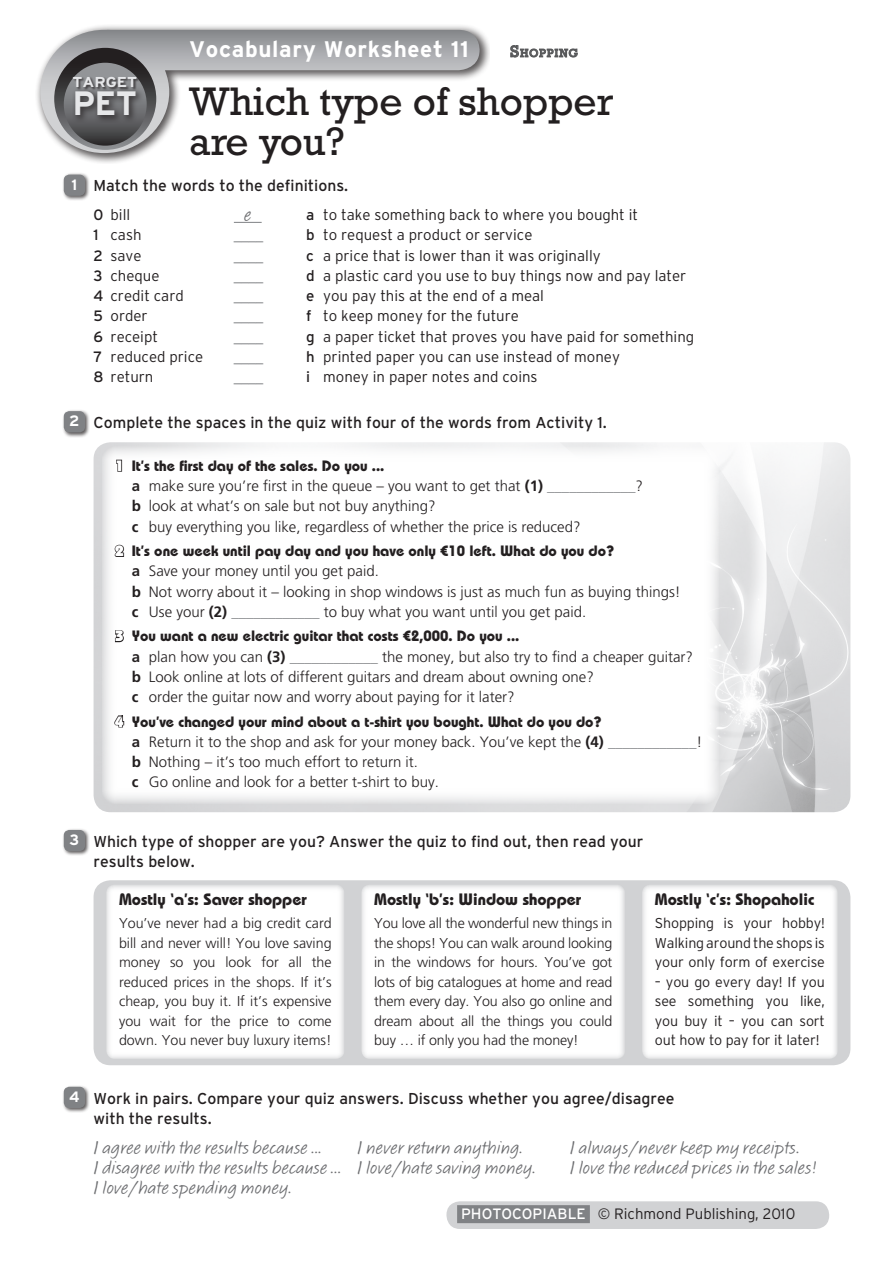
<style>
.page{position:relative;width:893px;height:1263px;background:#fff}
.page>*{position:absolute;margin:0;border:0;box-sizing:border-box;transform-origin:0 0}
.t1{font:40.5px/40.5px "Rockwell Std";color:#231f20}
.t2{font:33.75px "Interstate II Bold";color:#e6e7e9}
.t3{font:22.5px "Interstate II Bold";letter-spacing:.03em;color:#fff}
.t4{font:18.75px "Calliope MVB";color:#6c6d70}
.t5{font:700 16.5px "Bauhaus Std";color:#231f20}
.t6{font:15.75px/20.2px "Interstate II";color:#231f20}
.t7{font:300 15px/20.2px "Frutiger LT Std";color:#231f20}
.t8{font:300 15px "Interstate II";color:#231f20}
.t9{font:700 15px "Bauhaus Std";color:#231f20}
.t10{font:300 15px "Interstate II";color:#808285}
.t11{font:14.4px "Interstate II Bold";color:#e6e7e9;scale:1.11 1}
.t12{font:300 14.25px/19.5px "Frutiger LT Std";letter-spacing:-.005em;color:#231f20;text-align:justify}
.t13{font:300 14.25px/19.5px "Interstate II";letter-spacing:-.01em;color:#231f20;text-align:justify}
.t14{font:11.55px "Rockwell Std";letter-spacing:.075em;color:#57585a}
.s1{font-size:16.5px}
.s2{font-family:"Interstate II Bold";font-size:15px;color:#fff}
.s3{font-weight:400}
.s4{font-weight:800;color:#fff}
.s5{font-weight:700}
.s6{color:#808285}
.s7{font-weight:400;color:#fff}
</style>
<div class="page">
<svg style="left:510px;top:45px;width:68px;height:13px"></svg>
<div style="left:33px;top:22px;width:457px;height:141px;background:#231f20;opacity:.75"></div>
<svg style="left:40px;top:30px;width:440px;height:123px"></svg>
<svg style="left:54px;top:48px;width:102px;height:102px;background:#434244"></svg>
<svg style="left:64px;top:63px;width:83px;height:83px;background:#636466"></svg>
<div style="left:70px;top:86px;width:74px;height:36px;background:#231f20;opacity:.75"></div>
<div style="left:73px;top:77px;width:67px;height:14px;background:#231f20;opacity:.75"></div>
<svg style="left:234px;top:222px;width:28px;height:1px"></svg>
<div style="left:62px;top:173px;width:28px;height:28px;background:#231f20;opacity:.75"></div>
<div style="left:64px;top:175px;width:21px;height:21px;background:#808285;border-radius:6px"></div>
<div style="left:62px;top:409px;width:28px;height:29px;background:#231f20;opacity:.75"></div>
<div style="left:64px;top:411px;width:21px;height:21px;background:#808285;border-radius:6px"></div>
<div style="left:62px;top:828px;width:28px;height:29px;background:#231f20;opacity:.75"></div>
<div style="left:64px;top:830px;width:21px;height:21px;background:#808285;border-radius:6px"></div>
<div style="left:62px;top:1085px;width:28px;height:28px;background:#231f20;opacity:.75"></div>
<div style="left:64px;top:1087px;width:21px;height:21px;background:#808285;border-radius:6px"></div>
<div style="left:446px;top:1201px;width:383px;height:28px;background:#d1d2d4;border-radius:13px"></div>
<div style="left:457px;top:1205px;width:133px;height:18px;background:#808285"></div>
<div style="left:94px;top:880px;width:756px;height:185px;background:#d1d2d4;border-radius:17px"></div>
<div style="left:106px;top:884px;width:238px;height:175px;background:#fff;border-radius:9px"></div>
<div style="left:361px;top:884px;width:264px;height:175px;background:#fff;border-radius:9px"></div>
<div style="left:642px;top:884px;width:196px;height:175px;background:#fff;border-radius:9px"></div>
<img style="left:94px;top:442px;width:756px;height:370px">
<div style="left:102px;top:446px;width:617px;height:358px;background:#fff"></div>
<svg style="left:116px;top:459px;width:7px;height:13px"></svg>
<svg style="left:114px;top:544px;width:11px;height:13px"></svg>
<svg style="left:114px;top:630px;width:10px;height:13px"></svg>
<svg style="left:114px;top:715px;width:11px;height:13px"></svg>
<p class="t11" style="left:72px;top:74px;width:60px">TARGET</p>
<h2 class="t2" style="left:73px;top:84px;width:66px">PET</h2>
<h3 class="t3" style="left:189px;top:36px;width:281px">Vocabulary Worksheet 11</h3>
<p class="t14" style="left:510px;top:46px;width:69px"><span class="s1">S</span>hopping</p>
<h1 class="t1" style="left:189px;top:80px;width:426px">Which type of shopper are you?</h1>
<p class="t6" style="left:72px;top:176px;width:278px"><span class="s2">1</span> Match the words to the definitions.</p>
<p class="t8" style="left:94px;top:206px;width:38px"><span class="s3">0</span> bill</p>
<p class="t4" style="left:244px;top:203px;width:9px">e</p>
<p class="t8" style="left:306px;top:206px;width:333px"><span class="s3">a</span> to take something back to where you bought it</p>
<p class="t8" style="left:94px;top:227px;width:50px"><span class="s3">1</span> cash</p>
<p class="t10" style="left:234px;top:227px;width:31px">____</p>
<p class="t8" style="left:306px;top:227px;width:228px"><span class="s3">b</span> to request a product or service</p>
<p class="t8" style="left:94px;top:247px;width:50px"><span class="s3">2</span> save</p>
<p class="t10" style="left:234px;top:247px;width:31px">____</p>
<p class="t8" style="left:306px;top:247px;width:296px"><span class="s3">c</span> a price that is lower than it was originally</p>
<p class="t8" style="left:94px;top:267px;width:68px"><span class="s3">3</span> cheque</p>
<p class="t10" style="left:234px;top:267px;width:31px">____</p>
<p class="t8" style="left:306px;top:267px;width:382px"><span class="s3">d</span> a plastic card you use to buy things now and pay later</p>
<p class="t8" style="left:94px;top:287px;width:92px"><span class="s3">4</span> credit card</p>
<p class="t10" style="left:234px;top:287px;width:31px">____</p>
<p class="t8" style="left:306px;top:287px;width:239px"><span class="s3">e</span> you pay this at the end of a meal</p>
<p class="t8" style="left:94px;top:308px;width:56px"><span class="s3">5</span> order</p>
<p class="t10" style="left:234px;top:308px;width:31px">____</p>
<p class="t8" style="left:306px;top:308px;width:214px"><span class="s3">f</span> to keep money for the future</p>
<p class="t8" style="left:94px;top:328px;width:66px"><span class="s3">6</span> receipt</p>
<p class="t10" style="left:234px;top:328px;width:31px">____</p>
<p class="t8" style="left:306px;top:328px;width:389px"><span class="s3">g</span> a paper ticket that proves you have paid for something</p>
<p class="t8" style="left:94px;top:348px;width:111px"><span class="s3">7</span> reduced price</p>
<p class="t10" style="left:234px;top:348px;width:31px">____</p>
<p class="t8" style="left:306px;top:348px;width:315px"><span class="s3">h</span> printed paper you can use instead of money</p>
<p class="t8" style="left:306px;top:368px;width:233px"><span class="s3">i</span> money in paper notes and coins</p>
<p class="t6" style="left:69px;top:412px;width:539px"><span class="s2">2</span> Complete the spaces in the quiz with four of the words from Activity 1.</p>
<p class="t8" style="left:94px;top:368px;width:61px"><span class="s3">8</span> return</p>
<p class="t10" style="left:234px;top:368px;width:31px">____</p>
<p class="t9" style="left:115px;top:456px;width:271px"><span class="s4">1</span> It’s the first day of the sales. Do you ...</p>
<p class="t7" style="left:132px;top:476px;width:513px"><span class="s5">a</span> make sure you’re first in the queue – you want to get that <span class="s5">(1)</span> <span class="s6">____________</span>? <span class="s5">b</span> look at what’s on sale but not buy anything?<br><span class="s5">c</span> buy everything you like, regardless of whether the price is reduced?</p>
<p class="t9" style="left:115px;top:542px;width:501px"><span class="s4">2</span> It’s one week until pay day and you have only €10 left. What do you do?</p>
<p class="t7" style="left:132px;top:561px;width:550px"><span class="s5">a</span> Save your money until you get paid.<br><span class="s5">b</span> Not worry about it – looking in shop windows is just as much fun as buying things! <span class="s5">c</span> Use your <span class="s5">(2)</span> <span class="s6">____________</span> to buy what you want until you get paid.</p>
<p class="t9" style="left:115px;top:627px;width:406px"><span class="s4">3</span> You want a new electric guitar that costs €2,000. Do you ...</p>
<p class="t7" style="left:132px;top:647px;width:563px"><span class="s5">a</span> plan how you can <span class="s5">(3)</span> <span class="s6">____________</span> the money, but also try to find a cheaper guitar? <span class="s5">b</span> Look online at lots of different guitars and dream about owning one?<br><span class="s5">c</span> order the guitar now and worry about paying for it later?</p>
<p class="t9" style="left:115px;top:712px;width:489px"><span class="s4">4</span> You’ve changed your mind about a t-shirt you bought. What do you do?</p>
<p class="t7" style="left:132px;top:732px;width:572px"><span class="s5">a</span> Return it to the shop and ask for your money back. You’ve kept the <span class="s5">(4)</span> <span class="s6">____________</span>! <span class="s5">b</span> Nothing – it’s too much effort to return it.<br><span class="s5">c</span> Go online and look for a better t-shirt to buy.</p>
<p class="t6" style="left:94px;top:831px;width:551px;text-indent:-24px"><span class="s2">3</span> Which type of shopper are you? Answer the quiz to find out, then read your results below.</p>
<p class="t5" style="left:119px;top:889px;width:189px">Mostly ‘a’s: Saver shopper</p>
<p class="t12" style="left:119px;top:914px;width:214px">You’ve never had a big credit card bill and never will! You love saving money so you look for all the reduced prices in the shops. If it’s cheap, you buy it. If it’s expensive you wait for the price to come down. You never buy luxury items!</p>
<p class="t5" style="left:374px;top:889px;width:209px">Mostly ‘b’s: Window shopper</p>
<p class="t12" style="left:374px;top:914px;width:240px">You love all the wonderful new things in the shops! You can walk around looking in the windows for hours. You’ve got lots of big catalogues at home and read them every day. You also go online and dream about all the things you could buy … if only you had the money!</p>
<p class="t5" style="left:655px;top:889px;width:161px">Mostly ‘c’s: Shopaholic</p>
<p class="t13" style="left:655px;top:914px;width:172px">Shopping is your hobby!<br>Walking around the shops is your only form of exercise</p>
<p class="t13" style="left:655px;top:972px;width:172px">– you go every day! If you see something you like, you buy it – you can sort out how to pay for it later!</p>
<p class="t6" style="left:94px;top:1088px;width:583px;text-indent:-24px"><span class="s2">4</span> Work in pairs. Compare your quiz answers. Discuss whether you agree/disagree with the results.</p>
<p class="t4" style="left:94px;top:1136px;width:230px">I agree with the results because ...</p>
<p class="t4" style="left:357px;top:1136px;width:167px">I never return anything.</p>
<p class="t4" style="left:570px;top:1136px;width:232px">I always/never keep my receipts.</p>
<p class="t4" style="left:94px;top:1156px;width:444px">I disagree with the results because ... I love/hate saving money.</p>
<p class="t4" style="left:570px;top:1156px;width:248px">I love the reduced prices in the sales!</p>
<p class="t4" style="left:94px;top:1176px;width:200px">I love/hate spending money.</p>
<p class="t8" style="left:461px;top:1206px;width:336px"><span class="s7">PHOTOCOPIABLE</span> © Richmond Publishing, 2010</p>
</div>
